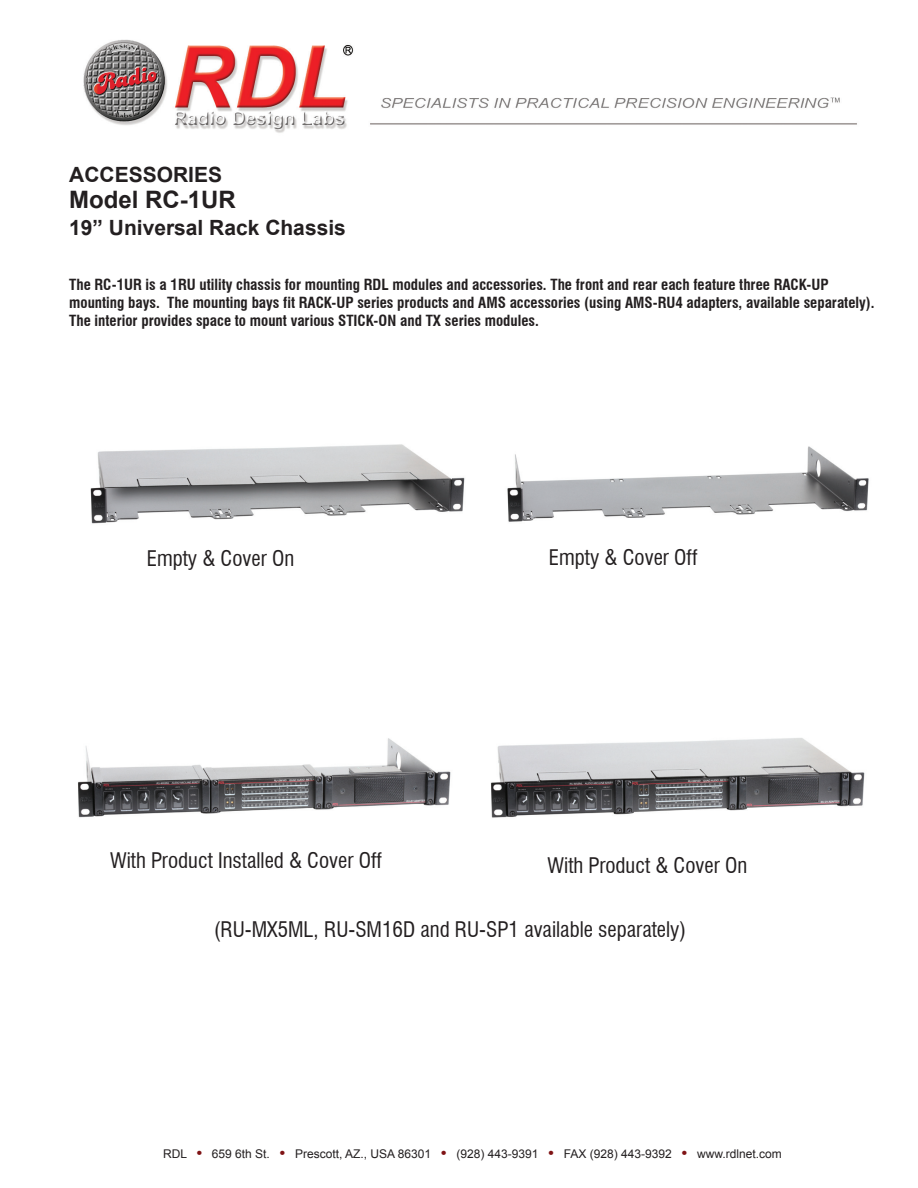
<style>
.page{position:relative;width:918px;height:1188px;background:#fff}
.page>*{position:absolute;margin:0;border:0;box-sizing:border-box;transform-origin:0 0}
.t1{font:700 24px "Arial";color:#231f20}
.t2{font:condensed 21px "Swiss 721 BT";color:#231f20}
.t3{font:700 21px "Arial";color:#231f20}
.t4{font:700 condensed 15px/18px "Swiss 721 BT";color:#231f20}
.t5{font:12px "Arial";color:#231f20}
.s1{font-weight:700;font-size:15px;color:#7f1315}
</style>
<div class="page">
<img style="left:90px;top:444px;width:375px;height:80px">
<img style="left:507px;top:446px;width:362px;height:76px">
<img style="left:491px;top:738px;width:374px;height:80px">
<img style="left:78px;top:738px;width:373px;height:80px">
<img style="left:84px;top:39px;width:773px;height:94px">
<h2 class="t3" style="left:69px;top:160px;width:154px">ACCESSORIES</h2>
<h1 class="t1" style="left:69px;top:184px;width:168px">Model RC-1UR</h1>
<h2 class="t3" style="left:69px;top:213px;width:278px">19” Universal Rack Chassis</h2>
<p class="t4" style="left:69px;top:276px;width:807px">The RC-1UR is a 1RU utility chassis for mounting RDL modules and accessories. The front and rear each feature three RACK-UP mounting bays. The mounting bays fit RACK-UP series products and AMS accessories (using AMS-RU4 adapters, available separately).<br>The interior provides space to mount various STICK-ON and TX series modules.</p>
<h2 class="t2" style="left:147px;top:546px;width:149px">Empty &amp; Cover On</h2>
<h2 class="t2" style="left:549px;top:545px;width:150px">Empty &amp; Cover Off</h2>
<h2 class="t2" style="left:110px;top:847px;width:273px">With Product Installed &amp; Cover Off</h2>
<h2 class="t2" style="left:548px;top:853px;width:201px">With Product &amp; Cover On</h2>
<h2 class="t2" style="left:214px;top:917px;width:474px">(RU-MX5ML, RU-SM16D and RU-SP1 available separately)</h2>
<p class="t5" style="left:163px;top:1146px;width:620px">RDL <span class="s1">•</span> 659 6th St. <span class="s1">•</span> Prescott, AZ., USA 86301 <span class="s1">•</span> (928) 443-9391 <span class="s1">•</span> FAX (928) 443-9392 <span class="s1">•</span> www.rdlnet.com</p>
</div>
